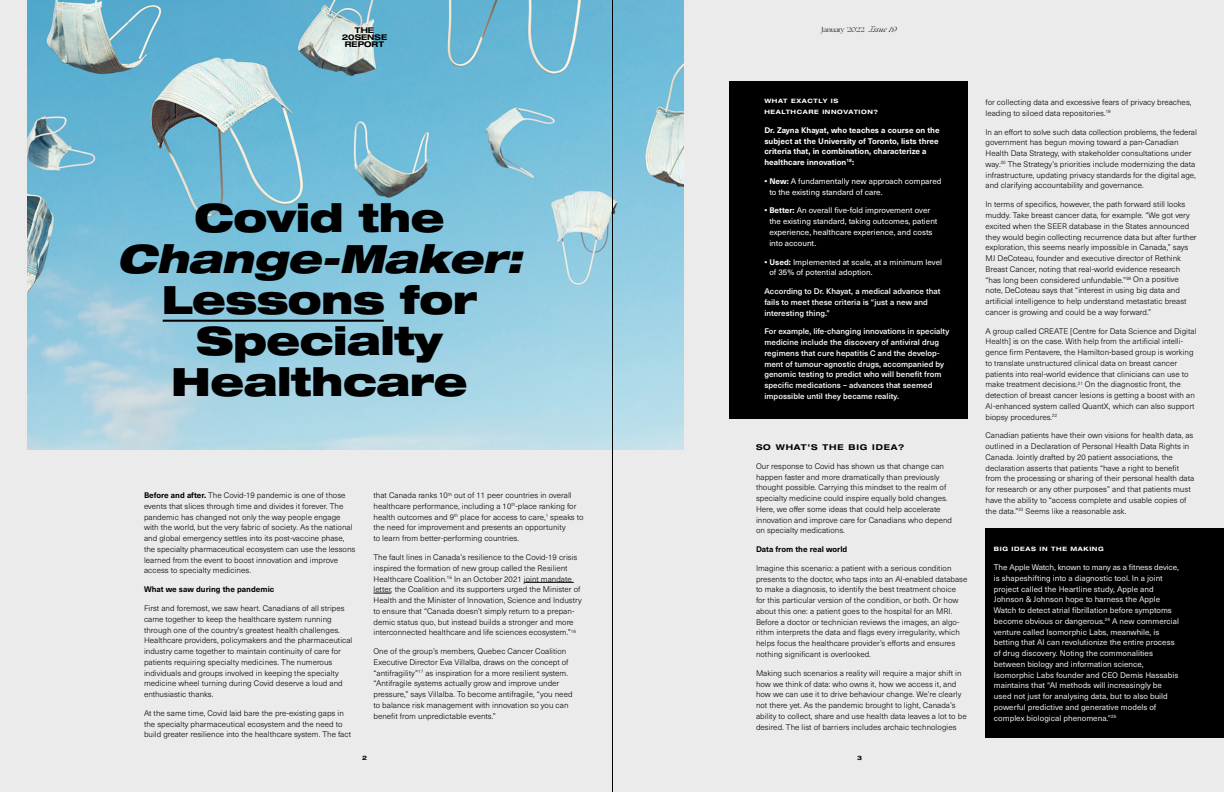
<style>
.page{position:relative;width:1224px;height:792px;background:#ebebeb}
.page>*{position:absolute;margin:0;border:0;box-sizing:border-box;transform-origin:0 0}
.t1{font:900 expanded 39px/41px "Helvetica Neue LT Std";letter-spacing:-.015em;color:#000;text-align:center}
.t2{font:italic 900 expanded 39px/41px "Helvetica Neue LT Std";letter-spacing:-.015em;color:#000;text-align:center}
.Body{font:300 8px/10.8px "Neue Haas Unica W1 G";letter-spacing:.005em;color:#000}
.Body-2{font:8px/10.8px "Neue Haas Unica W1 G";letter-spacing:.005em;color:#ebebeb}
.Body-3{font:500 8px/10.8px "Neue Haas Unica W1 G";letter-spacing:.005em;color:#fff}
.Body-4{font:8px/10.8px "Neue Haas Unica W1 G";letter-spacing:.005em;color:#fff}
.Body-5{font:700 8px/10.8px "Neue Haas Unica W1 G";letter-spacing:.005em;color:#fff}
.Sub1B{font:700 8px "Neue Haas Unica W1 G";letter-spacing:.005em;color:#000}
.Sub1{font:700 expanded 8px "Helvetica Neue LT Std";letter-spacing:.1em;color:#000}
.t3{font:700 expanded 7.9px "Helvetica Neue LT Std";color:#000}
.Body-6{font:7px "Ogg";color:#000}
.Body-7{font:700 expanded 6px/10.8px "Helvetica Neue LT Std";letter-spacing:.095em;color:#fff}
.t4{font:700 expanded 6px "Helvetica Neue LT Std";color:#000}
.s1{font-style:italic}
.s2{font-style:normal}
.s3{font-weight:700}
</style>
<div class="page">
<img style="left:27px;top:0;width:657px;height:450px">
<div style="left:729px;top:81px;width:239px;height:337px;background:#000"></div>
<div style="left:986px;top:528px;width:238px;height:210px;background:#000"></div>
<hr style="left:524px;top:582px;width:50px;height:1px;background:#000">
<svg style="left:374px;top:593px;width:17px;height:1px"></svg>
<hr style="left:163px;top:320px;width:221px;height:2px;background:#000">
<hr style="left:612px;top:0;width:1px;height:792px;background:#000">
<p class="t3" style="left:355px;top:25px;width:21px">THE</p>
<p class="Body-6" style="left:822px;top:25px;width:77px">January 2022 <span class="s1">Issue 19</span></p>
<p class="t3" style="left:342px;top:32px;width:47px">20SENSE</p>
<p class="t3" style="left:345px;top:39px;width:41px">REPORT</p>
<p class="t2" style="left:117px;top:197px;width:407px"><span class="s2">Covid the<br></span>Change-Maker:</p>
<p class="t1" style="left:162px;top:278px;width:317px">Lessons for<br>Specialty<br>Healthcare</p>
<p class="Body" style="left:144px;top:490px;width:213px"><span class="s3">Before and after.</span> The Covid-19 pandemic is one of those events that slices through time and divides it forever. The pandemic has changed not only the way people engage with the world, but the very fabric of society. As the national and global emergency settles into its post-vaccine phase, the specialty pharmaceutical ecosystem can use the lessons learned from the event to boost innovation and improve access to specialty medicines.</p>
<p class="Sub1B" style="left:144px;top:583px;width:132px">What we saw during the pandemic</p>
<p class="Body" style="left:144px;top:602px;width:210px">First and foremost, we saw heart. Canadians of all stripes came together to keep the healthcare system running through one of the country’s greatest health challenges.<br>Healthcare providers, policymakers and the pharmaceutical industry came together to maintain continuity of care for patients requiring specialty medicines. The numerous individuals and groups involved in keeping the specialty medicine wheel turning during Covid deserve a loud and enthusiastic thanks.</p>
<p class="Body" style="left:144px;top:707px;width:209px">At the same time, Covid laid bare the pre-existing gaps in the specialty pharmaceutical ecosystem and the need to build greater resilience into the healthcare system. The fact</p>
<p class="Body" style="left:373px;top:490px;width:212px">that Canada ranks 10<sup>th</sup> out of 11 peer countries in overall healthcare performance, including a 10<sup>th</sup>-place ranking for health outcomes and 9<sup>th</sup> place for access to care,<sup>1</sup> speaks to the need for improvement and presents an opportunity<br>to learn from better-performing countries.</p>
<p class="Body" style="left:373px;top:551px;width:210px">The fault lines in Canada’s resilience to the Covid-19 crisis inspired the formation of new group called the Resilient Healthcare Coalition.<sup>15</sup> In an October 2021 joint mandate letter, the Coalition and its supporters urged the Minister of Health and the Minister of Innovation, Science and Industry to ensure that “Canada doesn’t simply return to a prepan&shy;demic status quo, but instead builds a stronger and more interconnected healthcare and life sciences ecosystem.”<sup>16</sup></p>
<p class="Body" style="left:373px;top:645px;width:201px">One of the group’s members, Quebec Cancer Coalition Executive Director Eva Villalba, draws on the concept of “antifragility”<sup>17</sup> as inspiration for a more resilient system. “Antifragile systems actually grow and improve under pressure,” says Villalba. To become antifragile, “you need to balance risk management with innovation so you can benefit from unpredictable events.”</p>
<p class="Body-7" style="left:764px;top:96px;width:115px">WHAT EXACTLY IS<br>HEALTHCARE INNOVATION?</p>
<p class="Body-5" style="left:764px;top:124px;width:177px">Dr. Zayna Khayat, who teaches a course on the subject at the University of Toronto, lists three criteria that, in combination, characterize a healthcare innovation<sup>18</sup>:</p>
<p class="Body-4" style="left:769px;top:175px;width:174px;text-indent:-5px"><span class="s3">• New:</span> A fundamentally new approach compared to the existing standard of care.</p>
<p class="Body-4" style="left:769px;top:205px;width:170px;text-indent:-5px"><span class="s3">• Better:</span> An overall five-fold improvement over the existing standard, taking outcomes, patient experience, healthcare experience, and costs into account.</p>
<p class="Body-4" style="left:769px;top:256px;width:174px;text-indent:-5px"><span class="s3">• Used:</span> Implemented at scale, at a minimum level of 35% of potential adoption.</p>
<p class="Body-3" style="left:764px;top:285px;width:178px">According to Dr. Khayat, a medical advance that fails to meet these criteria is “just a new and interesting thing.”</p>
<p class="Body-3" style="left:764px;top:326px;width:186px">For example, life-changing innovations in specialty medicine include the discovery of antiviral drug regimens that cure hepatitis C and the develop&shy;ment of tumour-agnostic drugs, accompanied by genomic testing to predict who will benefit from specific medications – advances that seemed impossible until they became reality.</p>
<p class="Sub1" style="left:756px;top:442px;width:150px">SO WHAT’S THE BIG IDEA?</p>
<p class="Body" style="left:756px;top:460px;width:198px">Our response to Covid has shown us that change can happen faster and more dramatically than previously thought possible. Carrying this mindset to the realm of specialty medicine could inspire equally bold changes.<br>Here, we offer some ideas that could help accelerate innovation and improve care for Canadians who depend on specialty medications.</p>
<p class="Sub1B" style="left:756px;top:543px;width:93px">Data from the real world</p>
<p class="Body" style="left:756px;top:562px;width:213px">Imagine this scenario: a patient with a serious condition presents to the doctor, who taps into an AI-enabled database to make a diagnosis, to identify the best treatment choice for this particular version of the condition, or both. Or how about this one: a patient goes to the hospital for an MRI.<br>Before a doctor or technician reviews the images, an algo&shy;rithm interprets the data and flags every irregularity, which helps focus the healthcare provider’s efforts and ensures nothing significant is overlooked.</p>
<p class="Body" style="left:756px;top:667px;width:212px">Making such scenarios a reality will require a major shift in how we think of data: who owns it, how we access it, and how we can use it to drive behaviour change. We’re clearly not there yet. As the pandemic brought to light, Canada’s ability to collect, share and use health data leaves a lot to be desired. The list of barriers includes archaic technologies</p>
<p class="t4" style="left:362px;top:754px;width:6px">2</p>
<p class="t4" style="left:857px;top:754px;width:6px">3</p>
<p class="Body" style="left:986px;top:97px;width:208px">for collecting data and excessive fears of privacy breaches, leading to siloed data repositories.<sup>19</sup></p>
<p class="Body" style="left:985px;top:126px;width:213px">In an effort to solve such data collection problems, the federal government has begun moving toward a pan-Canadian Health Data Strategy, with stakeholder consultations under way.<sup>20</sup> The Strategy’s priorities include modernizing the data infrastructure, updating privacy standards for the digital age, and clarifying accountability and governance.</p>
<p class="Body" style="left:985px;top:199px;width:213px">In terms of specifics, however, the path forward still looks muddy. Take breast cancer data, for example. “We got very excited when the SEER database in the States announced they would begin collecting recurrence data but after further exploration, this seems nearly impossible in Canada,” says MJ DeCoteau, founder and executive director of Rethink Breast Cancer, noting that real-world evidence research “has long been considered unfundable.”<sup>39</sup> On a positive note, DeCoteau says that “interest in using big data and artificial intelligence to help understand metastatic breast cancer is growing and could be a way forward.”</p>
<p class="Body" style="left:985px;top:325px;width:213px">A group called CREATE [Centre for Data Science and Digital Health] is on the case. With help from the artificial intelli&shy;gence firm Pentavere, the Hamilton-based group is working to translate unstructured clinical data on breast cancer patients into real-world evidence that clinicians can use to make treatment decisions.<sup>21</sup> On the diagnostic front, the detection of breast cancer lesions is getting a boost with an AI-enhanced system called QuantX, which can also support biopsy procedures.<sup>22</sup></p>
<p class="Body" style="left:986px;top:430px;width:210px">Canadian patients have their own visions for health data, as outlined in a Declaration of Personal Health Data Rights in Canada. Jointly drafted by 20 patient associations, the declaration asserts that patients “have a right to benefit from the processing or sharing of their personal health data for research or any other purposes” and that patients must have the ability to “access complete and usable copies of the data.”<sup>23</sup> Seems like a reasonable ask.</p>
<p class="Body-7" style="left:994px;top:544px;width:111px">BIG IDEAS IN THE MAKING</p>
<p class="Body-2" style="left:994px;top:561px;width:187px">The Apple Watch, known to many as a fitness device, is shapeshifting into a diagnostic tool. In a joint project called the Heartline study, Apple and Johnson &amp; Johnson hope to harness the Apple Watch to detect atrial fibrillation before symptoms become obvious or dangerous.<sup>24</sup> A new commercial venture called Isomorphic Labs, meanwhile, is betting that AI can revolutionize the entire process of drug discovery. Noting the commonalities between biology and information science, Isomorphic Labs founder and CEO Demis Hassabis maintains that “AI methods will increasingly be used not just for analysing data, but to also build powerful predictive and generative models of complex biological phenomena.”<sup>25</sup></p>
</div>
